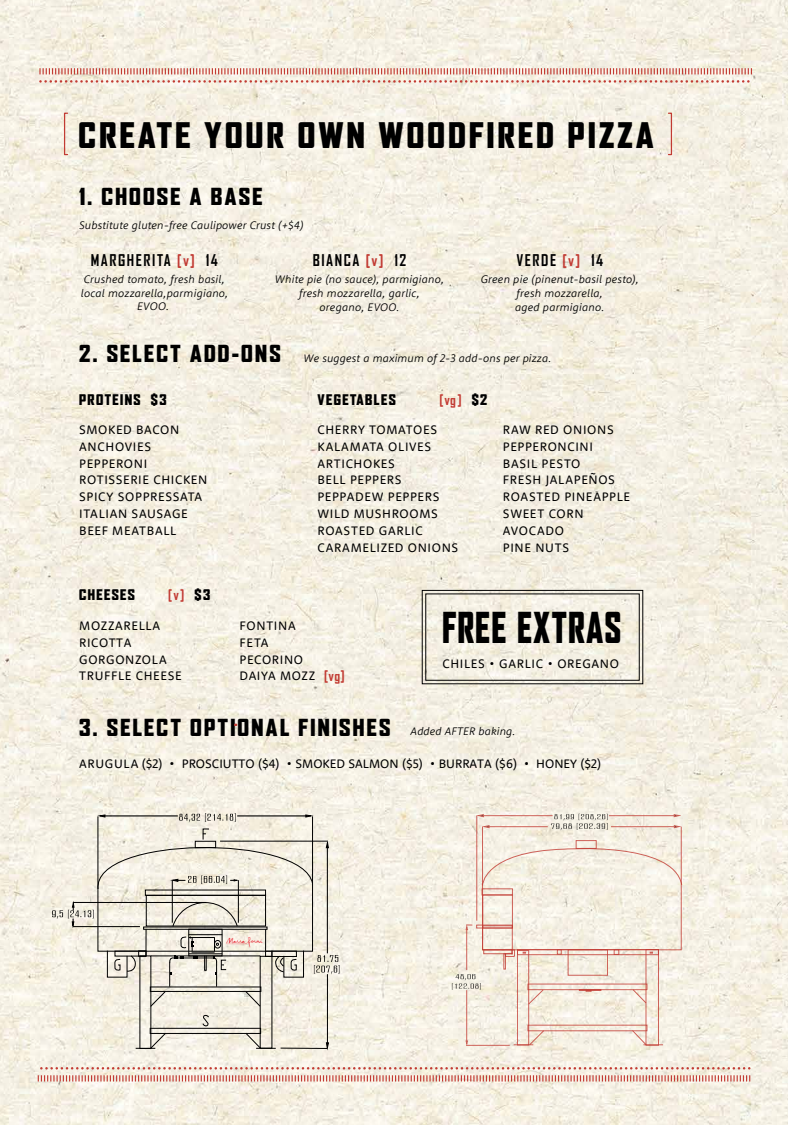
<style>
.page{position:relative;width:788px;height:1125px;background:#fff}
.page>*{position:absolute;margin:0;border:0;box-sizing:border-box;transform-origin:0 0}
.t1{font:900 40.88px "Agency FB";letter-spacing:.055em;color:#000;scale:.79 1}
.t2{font:900 33.88px "Agency FB";letter-spacing:.1em;color:#000}
.t3{font:900 22.5px "Agency FB";letter-spacing:.1em;color:#000}
.t4{font:700 15.5px "Agency FB";letter-spacing:.1em;color:#000}
.t5{font:900 14.12px "Agency FB";letter-spacing:.1em;color:#000}
.t6{font:700 14.12px "Agency FB";color:#c23b33}
.t7{font:12.62px/16.9px "Rooney Sans";letter-spacing:.05em;color:#000}
.t8{font:12.62px "Rooney Sans";color:#000}
.t9{font:italic 300 11.25px/14.1px "Rooney Sans";letter-spacing:.015em;color:#000;text-align:center}
.s1{color:#c23b33}
.s2{font-family:"Agency FB";font-weight:900;font-style:normal;font-size:22.5px}
.s3{font-weight:900;color:#000}
.s4{font-family:"Agency FB";font-weight:700;font-size:14.12px;color:#c23b33}
</style>
<div class="page">
<img style="left:0;top:0;width:788px;height:1125px">
<div style="left:64px;top:113px;width:4px;height:42px;border:1px solid #c23b33"></div>
<div style="left:667px;top:113px;width:5px;height:42px;border:1px solid #c23b33"></div>
<svg style="left:421px;top:590px;width:222px;height:94px;background:#e6e2d5"></svg>
<svg style="left:40px;top:80px;width:711px;height:3px;background:#e5b8ad"></svg>
<svg style="left:39px;top:68px;width:713px;height:6px;background:#e2aea3"></svg>
<hr style="left:220px;top:841px;width:107px;height:1px;background:#000">
<div style="left:146px;top:895px;width:120px;height:31px;border:1px solid #000"></div>
<div style="left:145px;top:890px;width:121px;height:6px;border:1px solid #000"></div>
<div style="left:143px;top:927px;width:124px;height:3px;border:1px solid #000"></div>
<div style="left:150px;top:987px;width:111px;height:5px;border:1px solid #000"></div>
<div style="left:150px;top:1028px;width:111px;height:6px;border:1px solid #000"></div>
<hr style="left:73px;top:926px;width:67px;height:1px;background:#000">
<hr style="left:73px;top:902px;width:133px;height:1px;background:#000">
<hr style="left:238px;top:880px;width:1px;height:43px;background:#000">
<hr style="left:172px;top:880px;width:1px;height:43px;background:#000">
<hr style="left:151px;top:956px;width:109px;height:1px;background:#000">
<svg style="left:107px;top:902px;width:131px;height:147px;background:#dad6cb"></svg>
<hr style="left:103px;top:816px;width:75px;height:1px;background:#000">
<svg style="left:96px;top:814px;width:10px;height:4px"></svg>
<hr style="left:327px;top:846px;width:1px;height:107px;background:#000">
<svg style="left:325px;top:839px;width:4px;height:10px"></svg>
<hr style="left:237px;top:816px;width:70px;height:1px;background:#000">
<svg style="left:305px;top:814px;width:9px;height:4px"></svg>
<svg style="left:179px;top:813px;width:57px;height:9px"></svg>
<svg style="left:93px;top:828px;width:220px;height:62px;background:#e7e3d6"></svg>
<svg style="left:52px;top:900px;width:42px;height:29px"></svg>
<img style="left:224px;top:937px;width:20px;height:11px">
<svg style="left:244px;top:925px;width:95px;height:127px;background:#e1dcd0"></svg>
<svg style="left:551px;top:814px;width:56px;height:16px"></svg>
<svg style="left:452px;top:974px;width:29px;height:16px"></svg>
<hr style="left:482px;top:815px;width:70px;height:1px;background:#c23b33">
<svg style="left:476px;top:814px;width:8px;height:3px"></svg>
<hr style="left:609px;top:815px;width:66px;height:1px;background:#c23b33">
<svg style="left:673px;top:814px;width:8px;height:3px"></svg>
<hr style="left:487px;top:826px;width:60px;height:1px;background:#c23b33">
<svg style="left:482px;top:825px;width:8px;height:2px"></svg>
<hr style="left:611px;top:826px;width:64px;height:1px;background:#c23b33">
<svg style="left:673px;top:825px;width:7px;height:2px"></svg>
<svg style="left:482px;top:848px;width:200px;height:38px;background:#f3eade"></svg>
<div style="left:575px;top:840px;width:21px;height:9px;border:1px solid #c23b33"></div>
<div style="left:481px;top:888px;width:31px;height:7px;border:1px solid #c23b33"></div>
<div style="left:482px;top:895px;width:30px;height:33px;border:1px solid #c23b33"></div>
<div style="left:482px;top:925px;width:30px;height:25px;border:1px solid #c23b33"></div>
<div style="left:517px;top:950px;width:12px;height:95px;border:1px solid #c23b33"></div>
<div style="left:517px;top:949px;width:141px;height:6px;border:1px solid #c23b33"></div>
<svg style="left:613px;top:949px;width:6px;height:6px"></svg>
<svg style="left:557px;top:949px;width:4px;height:6px"></svg>
<svg style="left:528px;top:990px;width:15px;height:14px"></svg>
<svg style="left:632px;top:989px;width:14px;height:14px"></svg>
<svg style="left:513px;top:1030px;width:31px;height:15px"></svg>
<svg style="left:632px;top:1030px;width:31px;height:15px"></svg>
<hr style="left:476px;top:816px;width:1px;height:105px;background:#c23b33">
<hr style="left:466px;top:929px;width:1px;height:41px;background:#c23b33">
<hr style="left:466px;top:990px;width:1px;height:52px;background:#c23b33">
<svg style="left:465px;top:925px;width:7px;height:6px"></svg>
<hr style="left:466px;top:1045px;width:43px;height:1px;background:#c23b33">
<svg style="left:503px;top:950px;width:12px;height:19px"></svg>
<div style="left:579px;top:989px;width:22px;height:2px;border:1px solid #c23b33"></div>
<svg style="left:585px;top:990px;width:6px;height:2px"></svg>
<svg style="left:38px;top:1067px;width:712px;height:15px;background:#e9c8bc"></svg>
<h2 class="t2" style="left:79px;top:116px;width:576px">CREATE YOUR OWN WOODFIRED PIZZA</h2>
<h3 class="t3" style="left:79px;top:184px;width:185px">1. CHOOSE A BASE</h3>
<p class="t9" style="left:79px;top:218px;width:226px">Substitute gluten-free Caulipower Crust (+$4)</p>
<p class="t4" style="left:91px;top:250px;width:129px">MARGHERITA <span class="s1">[v]</span> 14</p>
<p class="t9" style="left:81px;top:272px;width:149px;line-height:13.8px">Crushed tomato, fresh basil, local mozzarella,parmigiano,<br>EVOO.</p>
<p class="t4" style="left:312px;top:250px;width:95px">BIANCA <span class="s1">[v]</span> 12</p>
<p class="t9" style="left:275px;top:272px;width:171px">White pie (no sauce), parmigiano, fresh mozzarella, garlic,<br>oregano, EVOO.</p>
<p class="t4" style="left:516px;top:250px;width:88px">VERDE <span class="s1">[v]</span> 14</p>
<p class="t9" style="left:480px;top:272px;width:160px">Green pie (pinenut-basil pesto), fresh mozzarella,<br>aged parmigiano.</p>
<p class="t9" style="left:79px;top:350px;width:473px"><span class="s2">2. SELECT ADD-ONS</span> We suggest a maximum of 2-3 add-ons per pizza.</p>
<p class="t5" style="left:79px;top:392px;width:89px">PROTEINS $3</p>
<p class="t7" style="left:79px;top:421px;width:129px">SMOKED BACON<br>ANCHOVIES<br>PEPPERONI<br>ROTISSERIE CHICKEN<br>SPICY SOPPRESSATA<br>ITALIAN SAUSAGE<br>BEEF MEATBALL</p>
<p class="t5" style="left:79px;top:587px;width:57px">CHEESES</p>
<p class="t6" style="left:168px;top:586px;width:43px">[v] <span class="s3">$3</span></p>
<p class="t7" style="left:79px;top:617px;width:104px">MOZZARELLA<br>RICOTTA<br>GORGONZOLA<br>TRUFFLE CHEESE</p>
<p class="t5" style="left:317px;top:392px;width:80px">VEGETABLES</p>
<p class="t6" style="left:439px;top:391px;width:49px">[vg] <span class="s3">$2</span></p>
<p class="t7" style="left:317px;top:421px;width:142px">CHERRY TOMATOES<br>KALAMATA OLIVES<br>ARTICHOKES<br>BELL PEPPERS<br>PEPPADEW PEPPERS<br>WILD MUSHROOMS<br>ROASTED GARLIC<br>CARAMELIZED ONIONS</p>
<p class="t7" style="left:503px;top:421px;width:129px">RAW RED ONIONS<br>PEPPERONCINI<br>BASIL PESTO<br>FRESH JALAPEÑOS<br>ROASTED PINEAPPLE<br>SWEET CORN<br>AVOCADO<br>PINE NUTS</p>
<p class="t7" style="left:239px;top:617px;width:106px">FONTINA<br>FETA<br>PECORINO<br>DAIYA MOZZ <span class="s4">[vg]</span></p>
<h1 class="t1" style="left:442px;top:605px;width:228px">FREE EXTRAS</h1>
<p class="t7" style="left:442px;top:655px;width:178px">CHILES • GARLIC • OREGANO</p>
<h3 class="t3" style="left:79px;top:714px;width:313px">3. SELECT OPTIONAL FINISHES</h3>
<p class="t9" style="left:410px;top:724px;width:106px">Added AFTER baking.</p>
<p class="t8" style="left:79px;top:755px;width:523px">ARUGULA ($2) • PROSCIUTTO ($4) • SMOKED SALMON ($5) • BURRATA ($6) • HONEY ($2)</p>
</div>
